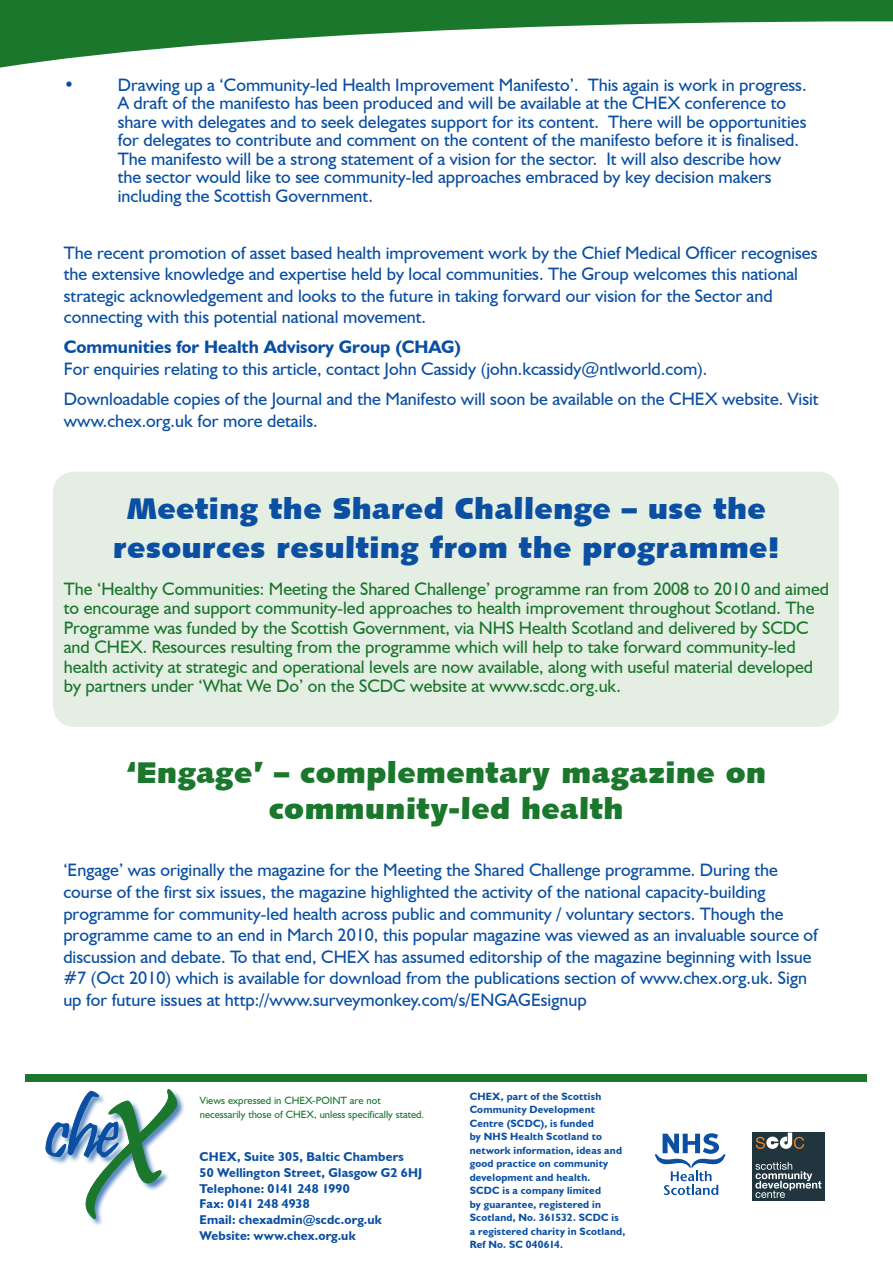
<style>
.page{position:relative;width:893px;height:1263px;background:#fff}
.page>*{position:absolute;margin:0;border:0;box-sizing:border-box;transform-origin:0 0}
.t1{font:30px/39px "Humanist 531 BT Ultra Black A";letter-spacing:.02em;color:#0a4fa2;text-align:center}
.t2{font:30px/36px "Humanist 531 BT Ultra Black A";letter-spacing:.02em;color:#1a772c;text-align:center}
.t3{font:18px/21.6px "Humanist 521 BT";color:#0a4fa2}
.t4{font:18px/19.5px "Humanist 521 BT";color:#1a772c}
.t5{font:700 12.75px/15.8px "Humanist 521 BT";letter-spacing:.015em;color:#0a4fa2}
.t6{font:700 10.5px/13.5px "Humanist 521 BT";letter-spacing:.02em;color:#0a4fa2}
.t7{font:10.5px/13.5px "Humanist 521 BT";color:#1a772c}
.s1{font-weight:700}
</style>
<div class="page">
<div style="left:53px;top:472px;width:786px;height:255px;background:#e4eee3;border-radius:21px"></div>
<div style="left:0;top:0;width:893px;height:77px;background:#1a772c"></div>
<svg style="left:0;top:21px;width:892px;height:56px;fill:#fff"></svg>
<hr style="left:892px;top:0;width:1px;height:247px;background:#1a772c">
<div style="left:26px;top:1075px;width:841px;height:7px;background:#1a772c"></div>
<svg style="left:655px;top:1133px;width:70px;height:62px"></svg>
<div style="left:45px;top:1089px;width:140px;height:138px;background:#0a4fa2;opacity:.7"></div>
<svg style="left:46px;top:1089px;width:131px;height:130px"></svg>
<div style="left:753px;top:1132px;width:72px;height:68px;background:#21353f"></div>
<svg style="left:755px;top:1162px;width:66px;height:36px"></svg>
<svg style="left:756px;top:1132px;width:48px;height:17px"></svg>
<p class="t3" style="left:64px;top:73px;width:12px">•</p>
<p class="t3" style="left:118px;top:75px;width:690px;line-height:18.5px">Drawing up a ‘Community-led Health Improvement Manifesto’. This again is work in progress.<br>A draft of the manifesto has been produced and will be available at the CHEX conference to share with delegates and to seek delegates support for its content. There will be opportunities for delegates to contribute and comment on the content of the manifesto before it is finalised.<br>The manifesto will be a strong statement of a vision for the sector. It will also describe how the sector would like to see community-led approaches embraced by key decision makers including the Scottish Government.</p>
<p class="t3" style="left:64px;top:241px;width:755px">The recent promotion of asset based health improvement work by the Chief Medical Officer recognises the extensive knowledge and expertise held by local communities. The Group welcomes this national strategic acknowledgement and looks to the future in taking forward our vision for the Sector and connecting with this potential national movement.</p>
<p class="t3" style="left:64px;top:336px;width:645px"><span class="s1">Communities for Health Advisory Group (CHAG)<br></span>For enquiries relating to this article, contact John Cassidy (john.kcassidy@ntlworld.com).</p>
<p class="t3" style="left:64px;top:388px;width:756px">Downloadable copies of the Journal and the Manifesto will soon be available on the CHEX website. Visit www.chex.org.uk for more details.</p>
<p class="t1" style="left:113px;top:488px;width:668px">Meeting the Shared Challenge – use the resources resulting from the programme!</p>
<p class="t4" style="left:64px;top:579px;width:767px">The ‘Healthy Communities: Meeting the Shared Challenge’ programme ran from 2008 to 2010 and aimed to encourage and support community-led approaches to health improvement throughout Scotland. The Programme was funded by the Scottish Government, via NHS Health Scotland and delivered by SCDC and CHEX. Resources resulting from the programme which will help to take forward community-led health activity at strategic and operational levels are now available, along with useful material developed by partners under ‘What We Do’ on the SCDC website at www.scdc.org.uk.</p>
<p class="t2" style="left:126px;top:754px;width:641px">‘Engage’ – complementary magazine on community-led health</p>
<p class="t3" style="left:63px;top:859px;width:756px">‘Engage’ was originally the magazine for the Meeting the Shared Challenge programme. During the course of the first six issues, the magazine highlighted the activity of the national capacity-building programme for community-led health across public and community / voluntary sectors. Though the programme came to an end in March 2010, this popular magazine was viewed as an invaluable source of discussion and debate. To that end, CHEX has assumed editorship of the magazine beginning with Issue #7 (Oct 2010) which is available for download from the publications section of www.chex.org.uk. Sign up for future issues at http://www.surveymonkey.com/s/ENGAGEsignup</p>
<p class="t7" style="left:200px;top:1094px;width:226px">Views expressed in CHEX-POINT are not necessarily those of CHEX, unless specifically stated.</p>
<p class="t5" style="left:200px;top:1148px;width:224px">CHEX, Suite 305, Baltic Chambers<br>50 Wellington Street, Glasgow G2 6HJ<br>Telephone: 0141 248 1990<br>Fax: 0141 248 4938<br>Email: chexadmin@scdc.org.uk<br>Website: www.chex.org.uk</p>
<p class="t6" style="left:470px;top:1089px;width:157px">CHEX, part of the Scottish<br>Community Development<br>Centre (SCDC), is funded<br>by NHS Health Scotland to network information, ideas and good practice on community development and health.<br>SCDC is a company limited<br>by guarantee, registered in<br>Scotland, No. 361532. SCDC is a registered charity in Scotland,<br>Ref No. SC 040614.</p>
</div>
